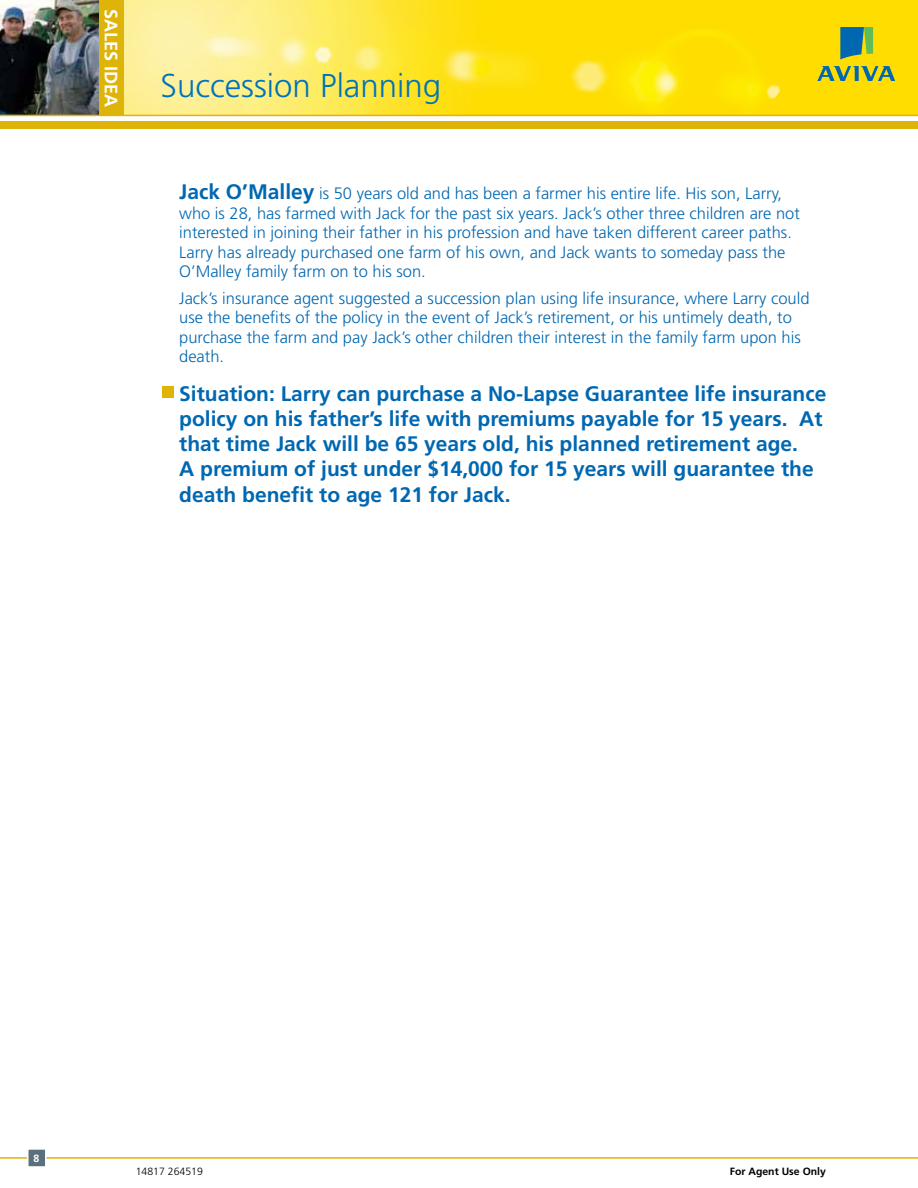
<style>
.page{position:relative;width:918px;height:1188px;background:#fff}
.page>*{position:absolute;margin:0;border:0;box-sizing:border-box;transform-origin:0 0}
.t1{font:300 33px "Frutiger LT Std";color:#0072bc}
.t2{font:700 21px/25.2px "Frutiger LT Std";color:#0067b1}
.t3{font:700 18px "Frutiger LT Std";color:#fff}
.t4{font:300 16.5px/19.5px "Frutiger LT Std";color:#0067b1}
.t5{font:700 10.5px "Frutiger LT Std";color:#000}
.t6{font:300 10.5px "Frutiger LT Std";color:#000}
.t7{font:700 10.5px "Frutiger LT Std";color:#fff}
.s1{font-weight:700;font-size:21px}
</style>
<div class="page">
<div style="left:0;top:0;width:918px;height:115px;background:#fd0"></div>
<img style="left:124px;top:0;width:731px;height:115px">
<div style="left:97px;top:0;width:27px;height:115px;background:#deb408"></div>
<hr style="left:0;top:1157px;width:918px;height:2px;background:#deb408">
<img style="left:0;top:0;width:98px;height:115px">
<div style="left:27px;top:1148px;width:20px;height:20px;background:#5c6f7c;border:2px solid #fff"></div>
<div style="left:162px;top:386px;width:12px;height:12px;background:#deb408"></div>
<div style="left:0;top:121px;width:918px;height:7px;background:#deb408"></div>
<hr style="left:0;top:115px;width:918px;height:1px;background:#deb408">
<svg style="left:817px;top:66px;width:78px;height:15px"></svg>
<svg style="left:840px;top:27px;width:33px;height:32px"></svg>
<p class="t3" style="left:122px;top:9px;width:100px;rotate:90deg">SALES IDEA</p>
<h1 class="t1" style="left:161px;top:67px;width:282px">Succession Planning</h1>
<p class="t4" style="left:179px;top:184px;width:622px"><span class="s1">Jack O’Malley</span> is 50 years old and has been a farmer his entire life. H is son, Larry, who is 28, has farmed with Jack for the past six years. Jack’s other three children are not interested in joining their father in his profession and have taken different career paths.<br>Larry has already purchased one farm of his own, and Jack wants to someday pass the O’Malley family farm on to his son.</p>
<p class="t4" style="left:179px;top:288px;width:632px">Jack’s insurance agent suggested a succession plan using life insurance, where Larry could use the benefits of the policy in the event of Jack’s retirement, or his untimely death, to purchase the farm and pay Jack’s other children their interest in the family farm upon his death.</p>
<p class="t2" style="left:179px;top:381px;width:649px">Situation: Larry can purchase a No-Lapse Guarantee life insurance policy on his father’s life with premiums payable for 15 years. At that time Jack will be 65 years old, his planned retirement age.<br>A premium of just under $14,000 for 15 years will guarantee the death benefit to age 121 for Jack.</p>
<p class="t7" style="left:34px;top:1152px;width:7px">8</p>
<p class="t6" style="left:136px;top:1166px;width:69px">14817 264519</p>
<p class="t5" style="left:730px;top:1166px;width:98px">For Agent Use Only</p>
</div>
